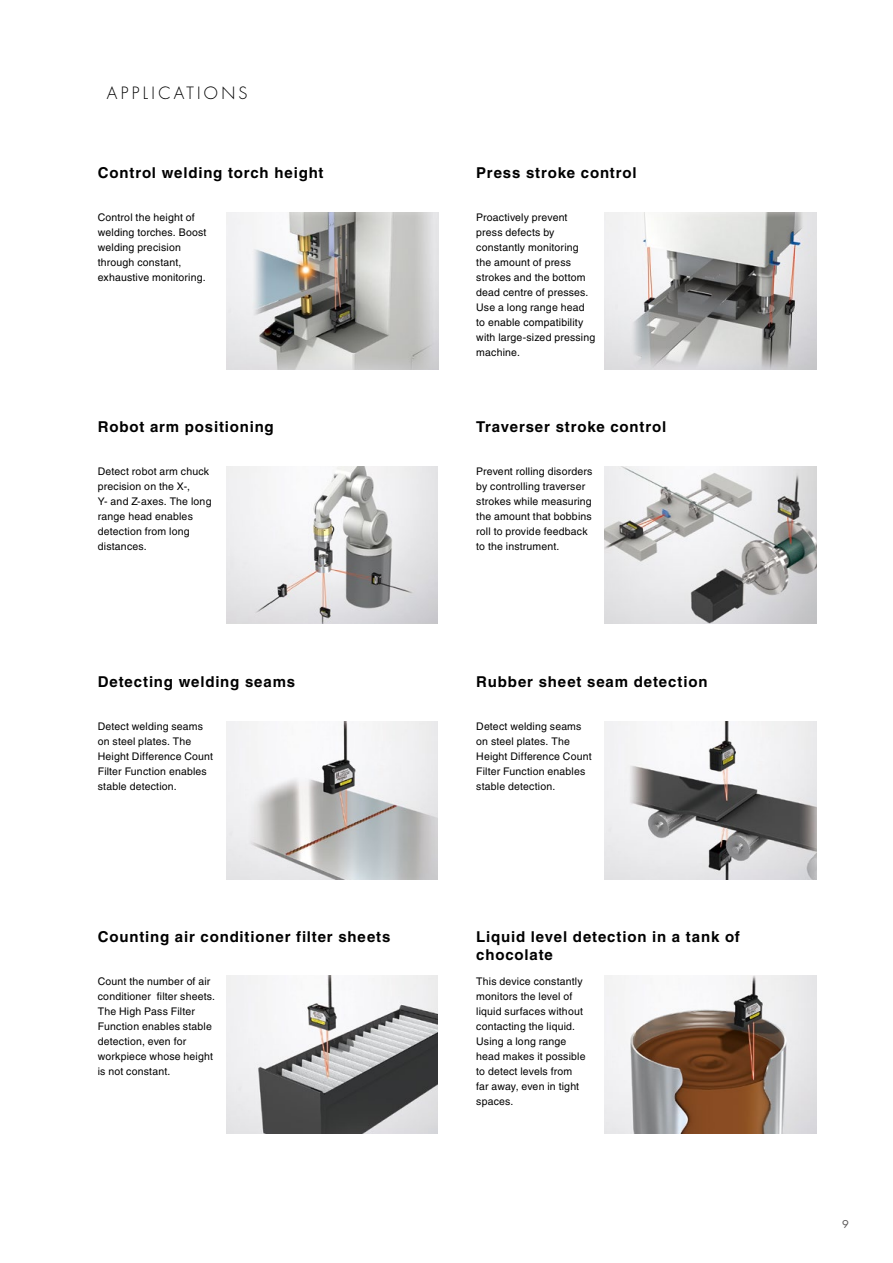
<style>
.page{position:relative;width:893px;height:1263px;background:#fff}
.page>*{position:absolute;margin:0;border:0;box-sizing:border-box;transform-origin:0 0}
.t1{font:300 16.5px "Futura Std";letter-spacing:.2em;color:#000}
.t2{font:700 15px/18px "Helvetica LT Std";letter-spacing:.055em;color:#000}
.t3{font:10.5px/15px "Helvetica LT Std";letter-spacing:.015em;color:#000}
.t4{font:10.5px "Futura Std";color:#595757;scale:1.05 1}
</style>
<div class="page">
<img style="left:605px;top:212px;width:211px;height:158px">
<img style="left:605px;top:466px;width:211px;height:157px">
<img style="left:226px;top:466px;width:212px;height:157px">
<img style="left:226px;top:721px;width:212px;height:158px">
<img style="left:605px;top:721px;width:211px;height:158px">
<img style="left:605px;top:976px;width:211px;height:157px">
<img style="left:226px;top:976px;width:212px;height:157px">
<img style="left:227px;top:212px;width:211px;height:158px">
<h1 class="t1" style="left:107px;top:83px;width:142px">APPLICATIONS</h1>
<h2 class="t2" style="left:98px;top:164px;width:227px">Control welding torch height</h2>
<p class="t3" style="left:98px;top:210px;width:110px">Control the height of welding torches. Boost welding precision through constant, exhaustive monitoring.</p>
<h2 class="t2" style="left:476px;top:164px;width:162px">Press stroke control</h2>
<p class="t3" style="left:476px;top:210px;width:121px">Proactively prevent press defects by constantly monitoring the amount of press strokes and the bottom dead centre of presses.<br>Use a long range head to enable compatibility with large-sized pressing machine.</p>
<h2 class="t2" style="left:98px;top:417px;width:178px">Robot arm positioning</h2>
<h2 class="t2" style="left:476px;top:417px;width:191px">Traverser stroke control</h2>
<p class="t3" style="left:98px;top:463px;width:115px">Detect robot arm chuck precision on the X-,<br>Y- and Z-axes. The long range head enables detection from long distances.</p>
<h2 class="t2" style="left:98px;top:673px;width:199px">Detecting welding seams</h2>
<p class="t3" style="left:98px;top:719px;width:117px">Detect welding seams on steel plates. The<br>Height Difference Count<br>Filter Function enables stable detection.</p>
<h2 class="t2" style="left:98px;top:927px;width:294px">Counting air conditioner filter sheets</h2>
<p class="t3" style="left:98px;top:973px;width:119px">Count the number of air conditioner filter sheets.<br>The High Pass Filter<br>Function enables stable detection, even for workpiece whose height is not constant.</p>
<p class="t3" style="left:476px;top:464px;width:118px">Prevent rolling disorders by controlling traverser strokes while measuring the amount that bobbins roll to provide feedback to the instrument.</p>
<h2 class="t2" style="left:476px;top:673px;width:233px">Rubber sheet seam detection</h2>
<p class="t3" style="left:476px;top:719px;width:117px">Detect welding seams on steel plates. The<br>Height Difference Count<br>Filter Function enables stable detection.</p>
<h2 class="t2" style="left:476px;top:927px;width:265px">Liquid level detection in a tank of chocolate</h2>
<p class="t3" style="left:476px;top:973px;width:111px">This device constantly monitors the level of liquid surfaces without contacting the liquid.<br>Using a long range head makes it possible to detect levels from far away, even in tight spaces.</p>
<p class="t4" style="left:842px;top:1218px;width:8px">9</p>
</div>
